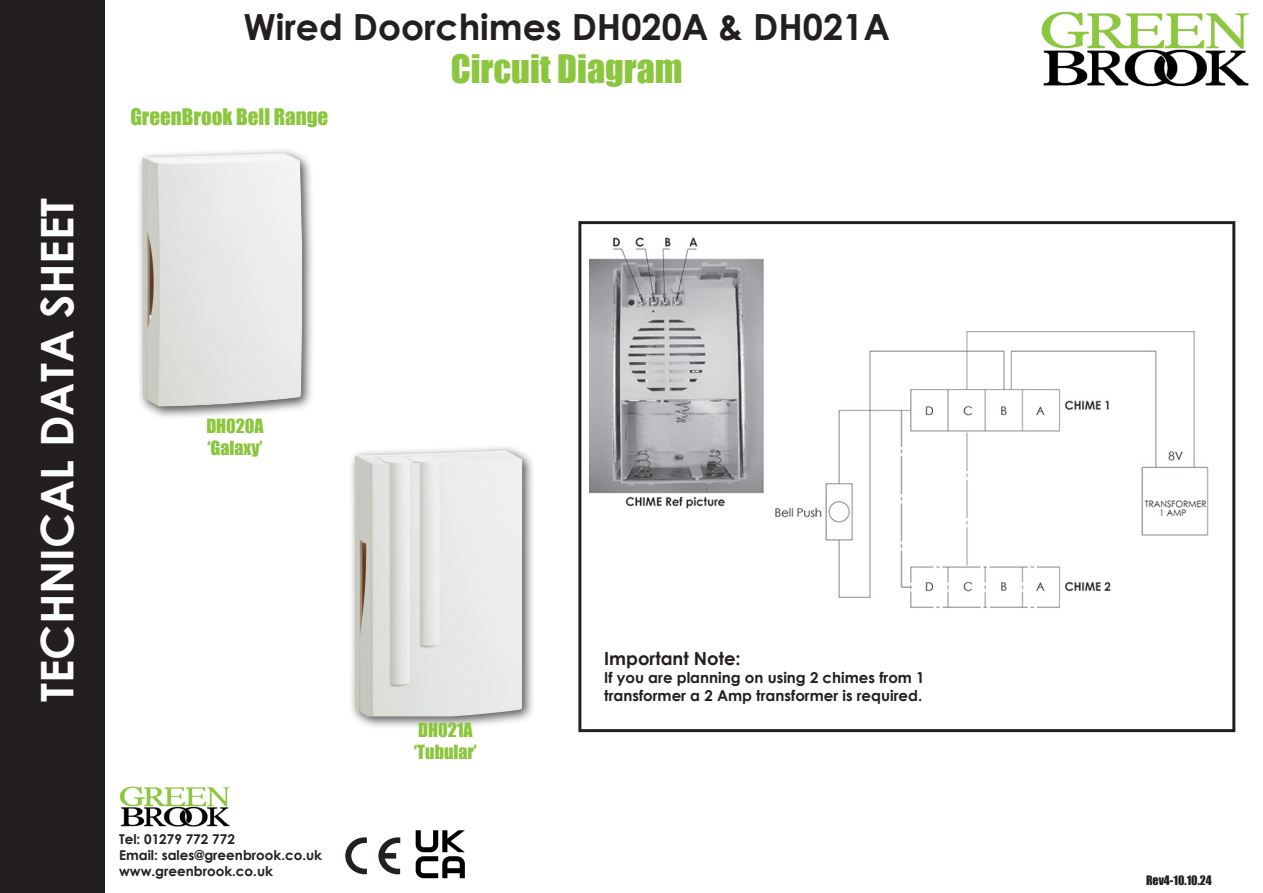
<style>
.page{position:relative;width:1263px;height:893px;background:#fff}
.page>*{position:absolute;margin:0;border:0;box-sizing:border-box;transform-origin:0 0}
.t1{font:700 45px "Century Gothic";color:#fff}
.t2{font:700 36px "Century Gothic";color:#231f20}
.t3{font:36px "Impact";color:#8bc63e}
.t4{font:21px "Impact";color:#8bc63e}
.t5{font:18px "Impact";color:#8bc63e}
.t6{font:700 18px "Century Gothic";color:#231f20}
.t7{font:700 15px/18px "Century Gothic";color:#231f20}
.t8{font:700 13.5px "Century Gothic";color:#231f20}
.t9{font:12px "Impact";color:#231f20}
</style>
<div class="page">
<div style="left:0;top:0;width:105px;height:893px;background:#231f20"></div>
<svg style="left:378px;top:837px;width:22px;height:37px"></svg>
<svg style="left:345px;top:837px;width:22px;height:37px"></svg>
<img style="left:1041px;top:11px;width:208px;height:76px">
<svg style="left:416px;top:830px;width:49px;height:48px"></svg>
<img style="left:590px;top:237px;width:619px;height:371px">
<div style="left:578px;top:221px;width:657px;height:511px;border:3px solid #231f20"></div>
<div style="left:136px;top:147px;width:179px;height:273px;background:#231f20;opacity:.75"></div>
<img style="left:142px;top:153px;width:160px;height:254px">
<div style="left:349px;top:445px;width:186px;height:285px;background:#231f20;opacity:.75"></div>
<img style="left:354px;top:450px;width:168px;height:266px">
<img style="left:119px;top:786px;width:111px;height:41px">
<p class="t1" style="left:23px;top:702px;width:506px;rotate:-90deg">TECHNICAL DATA SHEET</p>
<p class="t2" style="left:243px;top:-1px;width:648px">Wired Doorchimes DH020A &amp; DH021A</p>
<p class="t3" style="left:451px;top:41px;width:233px">Circuit Diagram</p>
<p class="t4" style="left:130px;top:100px;width:199px">GreenBrook Bell Range</p>
<p class="t5" style="left:206px;top:412px;width:59px">DH020A</p>
<p class="t5" style="left:207px;top:434px;width:57px">‘Galaxy’</p>
<p class="t8" style="left:119px;top:828px;width:117px">Tel: 01279 772 772</p>
<p class="t8" style="left:119px;top:844px;width:205px">Email: sales@greenbrook.co.uk</p>
<p class="t8" style="left:119px;top:861px;width:155px">www.greenbrook.co.uk</p>
<p class="t5" style="left:418px;top:716px;width:56px">DH021A</p>
<p class="t5" style="left:414px;top:738px;width:64px">‘Tubular’</p>
<p class="t6" style="left:604px;top:645px;width:138px">Important Note:</p>
<p class="t7" style="left:604px;top:668px;width:322px">If you are planning on using 2 chimes from 1 transformer a 2 Amp transformer is required.</p>
<p class="t9" style="left:1146px;top:871px;width:67px">Rev4-10.10.24</p>
</div>
